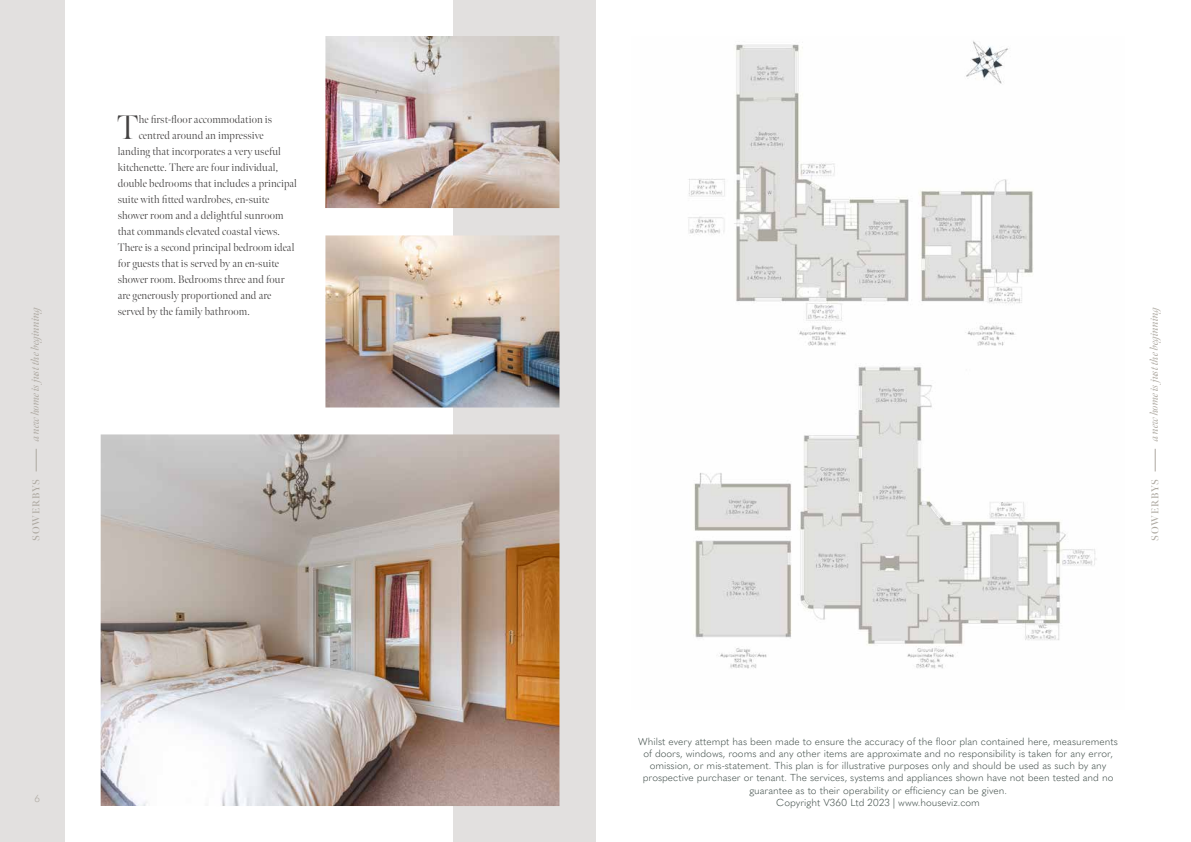
<style>
.page{position:relative;width:1191px;height:842px;background:#fff}
.page>*{position:absolute;margin:0;border:0;box-sizing:border-box;transform-origin:0 0}
.t1{font:300 34px "Meno Banner";color:#434141}
.t2{font:300 11px "Meno Banner";letter-spacing:.01em;color:#434141}
.t3{font:italic 11px "Meno Banner";letter-spacing:-.01em;color:#ada8a0}
.t4{font:300 10px/12px "Quasimoda";color:#3e4b47;text-align:center}
.t5{font:600 10px "Meno Banner";letter-spacing:.08em;color:#ada8a0}
.t6{font:300 10px "Quasimoda";color:#ada8a0}
</style>
<div class="page">
<div style="left:0;top:0;width:595px;height:842px;background:#e2e0df"></div>
<svg style="left:1155px;top:449px;width:1px;height:22px"></svg>
<svg style="left:36px;top:449px;width:1px;height:22px"></svg>
<div style="left:65px;top:0;width:387px;height:842px;background:#fff"></div>
<img style="left:101px;top:434px;width:458px;height:372px">
<img style="left:688px;top:40px;width:409px;height:629px">
<img style="left:325px;top:36px;width:234px;height:172px">
<img style="left:325px;top:235px;width:234px;height:172px">
<p class="t3" style="left:29px;top:441px;width:138px;rotate:-90deg">a new home is just the beginning</p>
<p class="t5" style="left:30px;top:541px;width:63px;rotate:-90deg">SOWERBYS</p>
<h1 class="t1" style="left:117px;top:106px;width:23px">T</h1>
<p class="t2" style="left:139px;top:112px;width:135px">he first-floor accommodation is</p>
<p class="t2" style="left:139px;top:128px;width:126px">centred around an impressive</p>
<p class="t2" style="left:118px;top:144px;width:165px">landing that incorporates a very useful</p>
<p class="t2" style="left:118px;top:160px;width:162px">kitchenette. There are four individual,</p>
<p class="t2" style="left:118px;top:176px;width:181px">double bedrooms that includes a principal</p>
<p class="t2" style="left:118px;top:192px;width:153px">suite with fitted wardrobes, en-suite</p>
<p class="t2" style="left:118px;top:208px;width:167px">shower room and a delightful sunroom</p>
<p class="t2" style="left:118px;top:224px;width:164px">that commands elevated coastal views.</p>
<p class="t2" style="left:118px;top:240px;width:178px">There is a second principal bedroom ideal</p>
<p class="t2" style="left:118px;top:256px;width:163px">for guests that is served by an en-suite</p>
<p class="t2" style="left:118px;top:272px;width:168px">shower room. Bedrooms three and four</p>
<p class="t2" style="left:118px;top:288px;width:155px">are generously proportioned and are</p>
<p class="t2" style="left:118px;top:304px;width:134px">served by the family bathroom.</p>
<p class="t6" style="left:35px;top:791px;width:7px">6</p>
<p class="t3" style="left:1147px;top:441px;width:138px;rotate:-90deg">a new home is just the beginning</p>
<p class="t5" style="left:1149px;top:541px;width:63px;rotate:-90deg">SOWERBYS</p>
<p class="t4" style="left:638px;top:735px;width:481px">Whilst every attempt has been made to ensure the accuracy of the floor plan contained here, measurements of doors, windows, rooms and any other items are approximate and no responsibility is taken for any error, omission, or mis-statement. This plan is for illustrative purposes only and should be used as such by any prospective purchaser or tenant. The services, systems and appliances shown have not been tested and no guarantee as to their operability or efficiency can be given.<br>Copyright V360 Ltd 2023 | www.houseviz.com</p>
</div>
